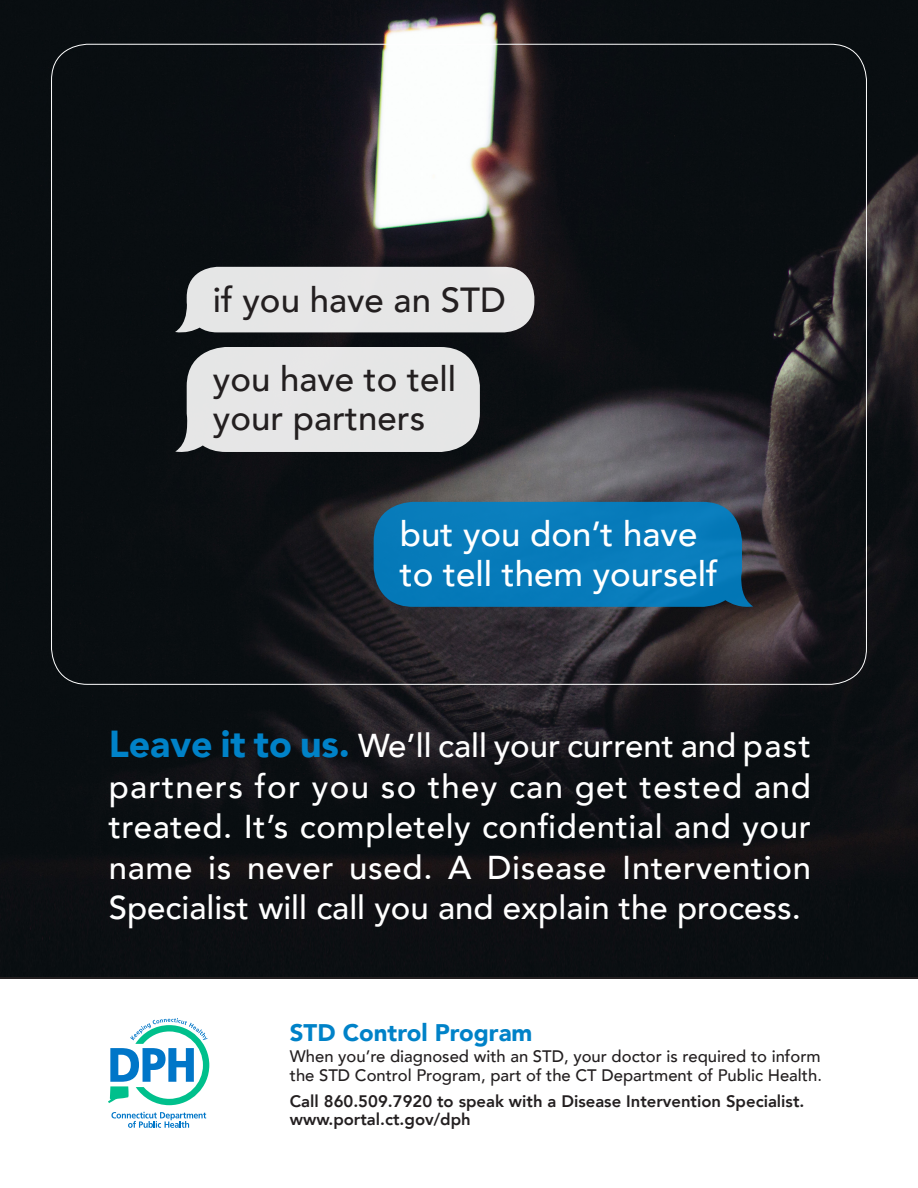
<style>
.page{position:relative;width:918px;height:1188px;background:#fff}
.page>*{position:absolute;margin:0;border:0;box-sizing:border-box;transform-origin:0 0}
.t1{font:500 34.8px/39.8px "Avenir";color:#231f20}
.t2{font:500 34.8px/39.8px "Avenir";color:#fff}
.t3{font:500 33px/40.5px "Avenir";color:#fff;text-align:justify}
.t4{font:900 24px "Avenir";color:#0082c8}
.t5{font:500 16.65px/19.5px "Avenir";color:#231f20}
.t6{font:800 16.65px/18px "Avenir";color:#231f20}
.s1{font-weight:900;font-size:37.5px;color:#0082c8}
.s2{font-weight:400}
</style>
<div class="page">
<img style="left:0;top:0;width:918px;height:976px">
<svg style="left:108px;top:1018px;width:101px;height:87px"></svg>
<svg style="left:111px;top:1112px;width:95px;height:16px"></svg>
<svg style="left:175px;top:347px;width:305px;height:106px"></svg>
<svg style="left:374px;top:502px;width:379px;height:106px"></svg>
<svg style="left:175px;top:267px;width:359px;height:66px"></svg>
<p class="t1" style="left:213px;top:278px;width:294px">if you have an STD</p>
<p class="t1" style="left:213px;top:357px;width:245px">you have to tell your partners</p>
<p class="t2" style="left:400px;top:512px;width:319px">but you don’t have to tell them yourself</p>
<p class="t3" style="left:109px;top:724px;width:704px"><span class="s1">Leave it to us.</span> We’ll call your current and past partners for you so they can get tested and treated. It’s completely confidential and your name is never used. A Disease Intervention Specialist will call you and explain the process.</p>
<p class="t4" style="left:290px;top:1012px;width:244px">STD Control Program</p>
<p class="t5" style="left:290px;top:1045px;width:534px">When you’re diagnosed with an STD, your doctor is required to inform the STD Control Program, part of the CT Department of Public Health<span class="s2">.</span></p>
<p class="t6" style="left:290px;top:1092px;width:516px">Call 860.509.7920 to speak with a Disease Intervention Specialist. www.portal.ct.gov/dph</p>
</div>
